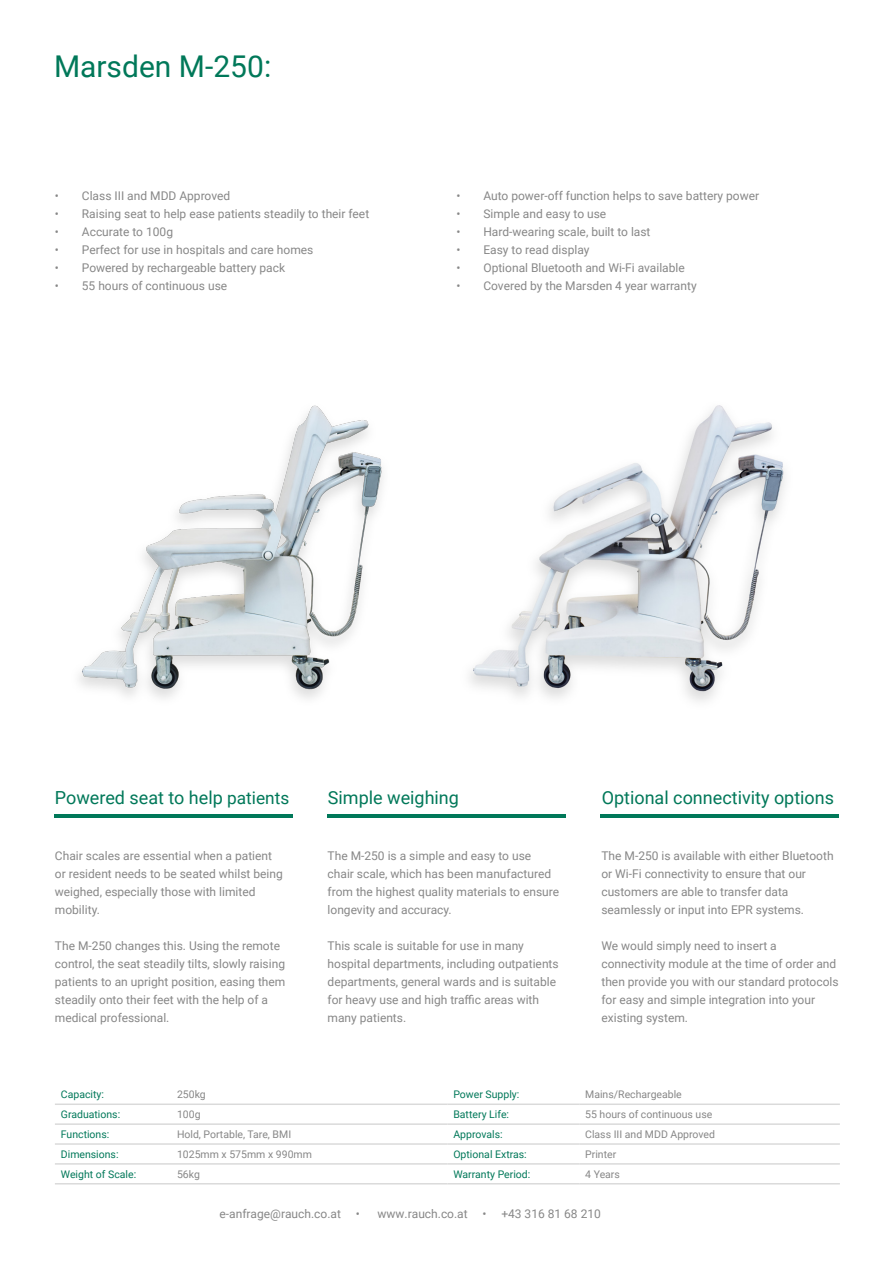
<style>
.page{position:relative;width:893px;height:1263px;background:#fff}
.page>*{position:absolute;margin:0;border:0;box-sizing:border-box;transform-origin:0 0}
.t1{font:30px "Roboto";color:#007859}
.t2{font:18px "Roboto";color:#007859}
.t3{font:12px/18px "Roboto";color:#878787}
.t4{font:10.5px "Roboto";color:#878787}
.t5{font:10.5px "Roboto";color:#007859}
.s1{font-size:17.25px}
</style>
<div class="page">
<hr style="left:55px;top:1103px;width:116px;height:2px;background:#dadada">
<hr style="left:171px;top:1103px;width:276px;height:2px;background:#dadada">
<hr style="left:447px;top:1103px;width:132px;height:2px;background:#dadada">
<hr style="left:579px;top:1103px;width:261px;height:2px;background:#dadada">
<hr style="left:55px;top:1123px;width:116px;height:2px;background:#dadada">
<hr style="left:171px;top:1123px;width:276px;height:2px;background:#dadada">
<hr style="left:447px;top:1123px;width:132px;height:2px;background:#dadada">
<hr style="left:579px;top:1123px;width:261px;height:2px;background:#dadada">
<hr style="left:55px;top:1143px;width:116px;height:2px;background:#dadada">
<hr style="left:171px;top:1143px;width:276px;height:2px;background:#dadada">
<hr style="left:447px;top:1143px;width:132px;height:2px;background:#dadada">
<hr style="left:579px;top:1143px;width:261px;height:2px;background:#dadada">
<hr style="left:55px;top:1163px;width:116px;height:2px;background:#dadada">
<hr style="left:171px;top:1163px;width:276px;height:2px;background:#dadada">
<hr style="left:447px;top:1163px;width:132px;height:2px;background:#dadada">
<hr style="left:579px;top:1163px;width:261px;height:2px;background:#dadada">
<hr style="left:55px;top:1183px;width:116px;height:1px;background:#dadada">
<hr style="left:171px;top:1183px;width:276px;height:1px;background:#dadada">
<hr style="left:447px;top:1183px;width:132px;height:1px;background:#dadada">
<hr style="left:579px;top:1183px;width:261px;height:1px;background:#dadada">
<hr style="left:54px;top:814px;width:238px;height:3px;background:#007859">
<hr style="left:327px;top:814px;width:239px;height:3px;background:#007859">
<hr style="left:600px;top:814px;width:239px;height:3px;background:#007859">
<img style="left:79px;top:405px;width:304px;height:294px">
<img style="left:469px;top:405px;width:316px;height:296px">
<h1 class="t1" style="left:54px;top:45px;width:219px">Marsden M-250:</h1>
<p class="t3" style="left:55px;top:187px;width:177px">• Class III and MDD Approved</p>
<p class="t3" style="left:55px;top:205px;width:316px">• Raising seat to help ease patients steadily to their feet</p>
<p class="t3" style="left:55px;top:223px;width:120px">• Accurate to 100g</p>
<p class="t3" style="left:55px;top:241px;width:260px">• Perfect for use in hospitals and care homes</p>
<p class="t3" style="left:55px;top:259px;width:232px">• Powered by rechargeable battery pack</p>
<p class="t3" style="left:55px;top:277px;width:174px">• 55 hours of continuous use</p>
<p class="t3" style="left:456px;top:187px;width:304px">• Auto power-off function helps to save battery power</p>
<p class="t3" style="left:456px;top:205px;width:151px">• Simple and easy to use</p>
<p class="t3" style="left:456px;top:223px;width:196px">• Hard-wearing scale, built to last</p>
<p class="t3" style="left:456px;top:241px;width:135px">• Easy to read display</p>
<p class="t3" style="left:456px;top:259px;width:230px">• Optional Bluetooth and Wi-Fi available</p>
<p class="t3" style="left:456px;top:277px;width:242px">• Covered by the Marsden 4 year warranty</p>
<h2 class="t2" style="left:55px;top:785px;width:236px">Powered seat to help <span class="s1">patients</span></h2>
<p class="t3" style="left:55px;top:846px;width:229px">Chair scales are essential when a patient or resident needs to be seated whilst being weighed, especially those with limited mobility.</p>
<p class="t3" style="left:55px;top:936px;width:232px">The M-250 changes this. Using the remote control, the seat steadily tilts, slowly raising patients to an upright position, easing them steadily onto their feet with the help of a medical professional.</p>
<h2 class="t2" style="left:328px;top:785px;width:133px">Simple weighing</h2>
<p class="t3" style="left:328px;top:846px;width:233px">The M-250 is a simple and easy to use chair scale, which has been manufactured from the highest quality materials to ensure longevity and accuracy.</p>
<p class="t3" style="left:328px;top:936px;width:233px">This scale is suitable for use in many hospital departments, including outpatients departments, general wards and is suitable for heavy use and high traffic areas with many patients.</p>
<h2 class="t2" style="left:602px;top:785px;width:234px">Optional connectivity options</h2>
<p class="t3" style="left:601px;top:846px;width:234px">The M-250 is available with either Bluetooth or Wi-Fi connectivity to ensure that our customers are able to transfer data seamlessly or input into EPR systems.</p>
<p class="t3" style="left:601px;top:936px;width:239px">We would simply need to insert a connectivity module at the time of order and then provide you with our standard protocols for easy and simple integration into your existing system.</p>
<p class="t5" style="left:61px;top:1087px;width:45px">Capacity:</p>
<p class="t4" style="left:177px;top:1087px;width:30px">250kg</p>
<p class="t5" style="left:453px;top:1087px;width:67px">Power Supply:</p>
<p class="t4" style="left:585px;top:1087px;width:98px">Mains/Rechargeable</p>
<p class="t5" style="left:61px;top:1107px;width:61px">Graduations:</p>
<p class="t4" style="left:177px;top:1107px;width:25px">100g</p>
<p class="t5" style="left:453px;top:1107px;width:57px">Battery Life:</p>
<p class="t4" style="left:585px;top:1107px;width:129px">55 hours of continuous use</p>
<p class="t5" style="left:61px;top:1127px;width:50px">Functions:</p>
<p class="t4" style="left:177px;top:1127px;width:116px">Hold, Portable, Tare, BMI</p>
<p class="t5" style="left:453px;top:1127px;width:51px">Approvals:</p>
<p class="t4" style="left:585px;top:1127px;width:131px">Class III and MDD Approved</p>
<p class="t5" style="left:61px;top:1147px;width:59px">Dimensions:</p>
<p class="t4" style="left:177px;top:1147px;width:137px">1025mm x 575mm x 990mm</p>
<p class="t5" style="left:453px;top:1147px;width:75px">Optional Extras:</p>
<p class="t4" style="left:585px;top:1147px;width:33px">Printer</p>
<p class="t5" style="left:61px;top:1167px;width:77px">Weight of Scale:</p>
<p class="t4" style="left:177px;top:1167px;width:24px">56kg</p>
<p class="t5" style="left:453px;top:1167px;width:78px">Warranty Period:</p>
<p class="t4" style="left:585px;top:1167px;width:36px">4 Years</p>
<p class="t3" style="left:220px;top:1204px;width:142px">e-anfrage@rauch.co.at •</p>
<p class="t3" style="left:378px;top:1204px;width:225px">www.rauch.co.at • +43 316 81 68 210</p>
</div>
